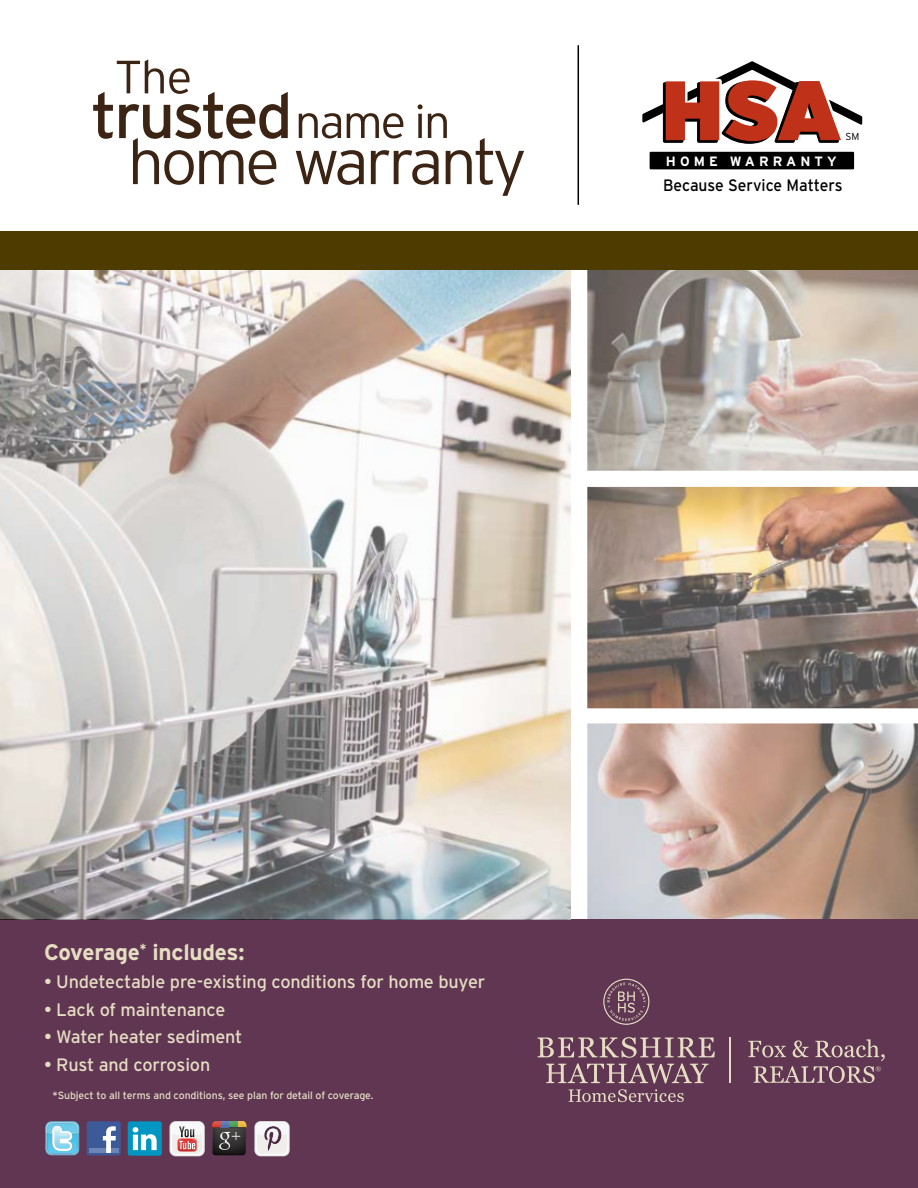
<style>
.page{position:relative;width:918px;height:1188px;background:#fff}
.page>*{position:absolute;margin:0;border:0;box-sizing:border-box;transform-origin:0 0}
.t1{font:700 22.5px "Interstate";letter-spacing:-.01em;color:#e5ddc2}
.t2{font:18px "Interstate";letter-spacing:-.01em;color:#e5ddc2}
.t3{font:16.5px "Interstate";color:#000;scale:.95 1}
.t4{font:700 13.5px "Interstate";color:#fff}
.t5{font:10.5px "Interstate";letter-spacing:-.01em;color:#e5ddc2}
.t6{font:300 10.05px "Interstate";color:#000}
</style>
<div class="page">
<img style="left:587px;top:723px;width:331px;height:197px">
<img style="left:587px;top:487px;width:331px;height:221px">
<img style="left:587px;top:269px;width:331px;height:202px">
<div style="left:0;top:920px;width:918px;height:268px;background:#603653"></div>
<hr style="left:578px;top:45px;width:1px;height:160px;background:#000">
<img style="left:0;top:269px;width:571px;height:651px">
<div style="left:0;top:231px;width:918px;height:38px;background:#4d3b00"></div>
<div style="left:87px;top:1121px;width:34px;height:34px;background:#3d5a98;border-radius:2px"></div>
<div style="left:89px;top:1148px;width:29px;height:5px;background:#6d85b4"></div>
<svg style="left:103px;top:1126px;width:13px;height:27px"></svg>
<svg style="left:45px;top:1121px;width:34px;height:34px"></svg>
<svg style="left:170px;top:1121px;width:35px;height:35px"></svg>
<svg style="left:254px;top:1121px;width:36px;height:35px"></svg>
<div style="left:171px;top:1122px;width:33px;height:33px;background:#f7f7f7;border-radius:6px"></div>
<div style="left:256px;top:1122px;width:33px;height:33px;background:#f8f8f8;border-radius:6px"></div>
<div style="left:172px;top:1123px;width:30px;height:31px;background:#efeeed;border-radius:5px"></div>
<div style="left:257px;top:1123px;width:30px;height:31px;background:#efeeed;border-radius:5px"></div>
<svg style="left:172px;top:1123px;width:30px;height:29px"></svg>
<div style="left:128px;top:1121px;width:34px;height:35px;background:#0096c1;border-radius:2px"></div>
<svg style="left:133px;top:1127px;width:24px;height:23px"></svg>
<img style="left:212px;top:1153px;width:34px;height:2px">
<svg style="left:212px;top:1121px;width:35px;height:32px"></svg>
<svg style="left:257px;top:1123px;width:30px;height:11px"></svg>
<div style="left:262px;top:1125px;width:21px;height:28px;background:#000;opacity:.25"></div>
<svg style="left:93px;top:59px;width:195px;height:126px"></svg>
<svg style="left:296px;top:104px;width:228px;height:92px"></svg>
<svg style="left:537px;top:979px;width:178px;height:123px"></svg>
<hr style="left:730px;top:1037px;width:1px;height:46px;background:#e5ddc2">
<svg style="left:748px;top:1039px;width:137px;height:44px"></svg>
<div style="left:651px;top:153px;width:202px;height:15px;background:#000"></div>
<div style="left:650px;top:152px;width:204px;height:17px;border:2px solid #000"></div>
<svg style="left:642px;top:61px;width:221px;height:83px"></svg>
<p class="t4" style="left:666px;top:154px;width:28px">H OME</p>
<p class="t4" style="left:730px;top:154px;width:29px">WARRANT</p>
<p class="t4" style="left:827px;top:154px;width:11px">Y</p>
<p class="t6" style="left:846px;top:131px;width:15px">SM</p>
<p class="t3" style="left:663px;top:176px;width:191px">Because Service Matters</p>
<p class="t1" style="left:44px;top:940px;width:202px">Coverage<sup>*</sup> includes:</p>
<p class="t2" style="left:44px;top:972px;width:443px">• Undetectable pre-existing conditions for home buyer</p>
<p class="t2" style="left:44px;top:999px;width:183px">• Lack of maintenance</p>
<p class="t2" style="left:44px;top:1027px;width:200px">• Water heater sediment</p>
<p class="t2" style="left:44px;top:1055px;width:168px">• Rust and corrosion</p>
<p class="t5" style="left:53px;top:1089px;width:322px">*Subject to all terms and conditions, see plan for detail of coverage.</p>
</div>
